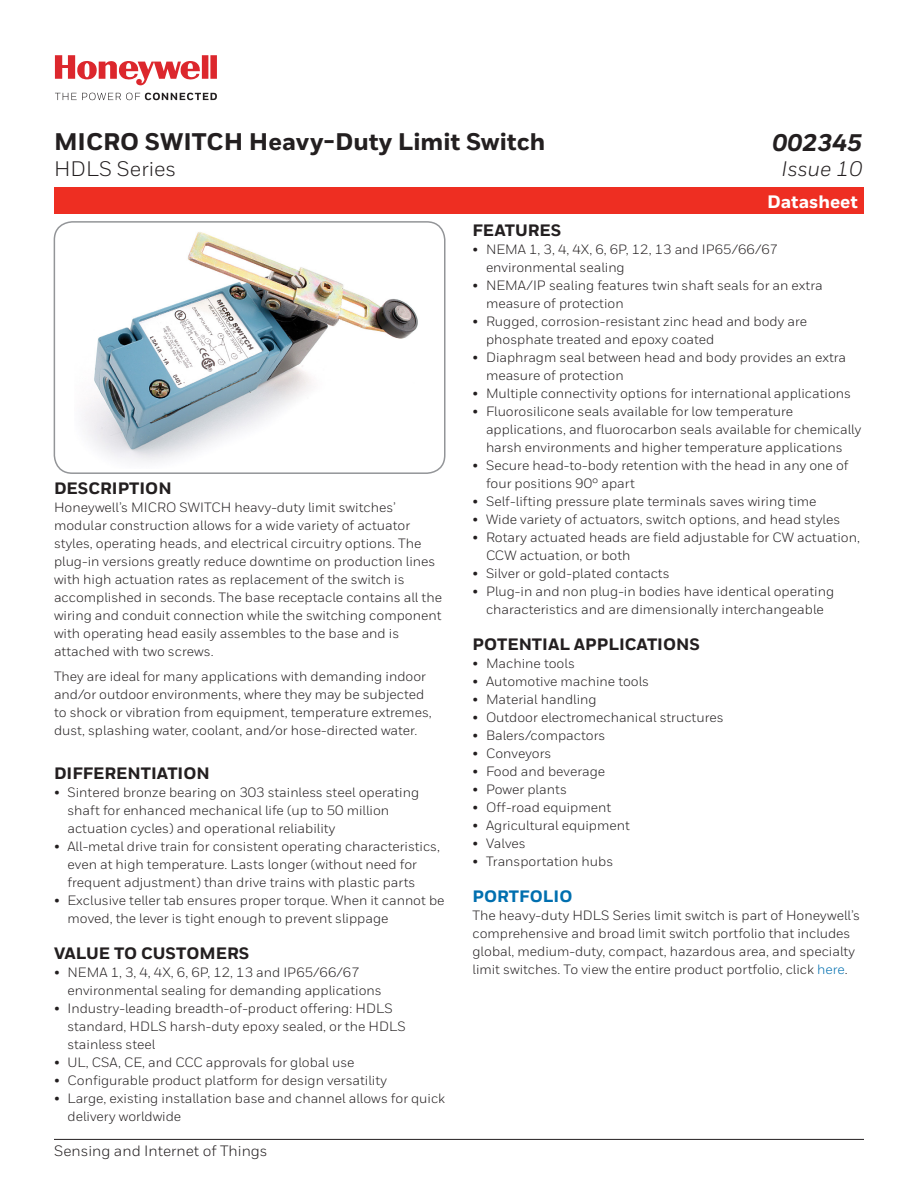
<style>
.page{position:relative;width:918px;height:1188px;background:#fff}
.page>*{position:absolute;margin:0;border:0;box-sizing:border-box;transform-origin:0 0}
.t1{font:800 24px "Honeywell Sans";color:#231f20}
.t2{font:italic 800 24px "Honeywell Sans";color:#231f20}
.t3{font:21px "Honeywell Sans";color:#231f20}
.t4{font:italic 21px "Honeywell Sans";color:#231f20}
.t5{font:800 18px "Honeywell Sans";color:#fff}
.subhead_-_caps_-_11{font:800 16.5px "Honeywell Sans";color:#231f20}
.t6{font:800 16.5px "Honeywell Sans";color:#006faf}
.t7{font:15px "Honeywell Sans";color:#231f20}
.text_bullets_-_first{font:13.5px/18px "Honeywell Sans";color:#231f20}
.s1{color:#006faf}
</style>
<div class="page">
<div style="left:54px;top:221px;width:392px;height:253px;border:2px solid #939598;border-radius:18px"></div>
<div style="left:54px;top:187px;width:810px;height:27px;background:#ee2e22"></div>
<hr style="left:54px;top:1139px;width:810px;height:1px;background:#231f20">
<img style="left:84px;top:232px;width:334px;height:230px">
<svg style="left:55px;top:55px;width:162px;height:31px"></svg>
<svg style="left:55px;top:93px;width:162px;height:7px"></svg>
<p class="t1" style="left:54px;top:127px;width:493px">MICRO SWITCH Heavy-Duty Limit Switch</p>
<p class="t3" style="left:54px;top:156px;width:124px">HDLS Series</p>
<p class="t2" style="left:772px;top:128px;width:91px">002345</p>
<p class="t4" style="left:782px;top:156px;width:82px">Issue 10</p>
<p class="t5" style="left:767px;top:191px;width:92px">Datasheet</p>
<p class="subhead_-_caps_-_11" style="left:54px;top:479px;width:119px">DESCRIPTION</p>
<p class="text_bullets_-_first" style="left:54px;top:499px;width:390px">Honeywell’s MICRO SWITCH heavy-duty limit switches’ modular construction allows for a wide variety of actuator styles, operating heads, and electrical circuitry options. The plug-in versions greatly reduce downtime on production lines with high actuation rates as replacement of the switch is accomplished in seconds. The base receptacle contains all the wiring and conduit connection while the switching component with operating head easily assembles to the base and is attached with two screws.</p>
<p class="text_bullets_-_first" style="left:54px;top:668px;width:379px">They are ideal for many applications with demanding indoor and/or outdoor environments, where they may be subjected to shock or vibration from equipment, temperature extremes, dust, splashing water, coolant, and/or hose-directed water.</p>
<p class="subhead_-_caps_-_11" style="left:54px;top:764px;width:157px">DIFFERENTIATION</p>
<p class="text_bullets_-_first" style="left:68px;top:784px;width:353px;text-indent:-14px">• Sintered bronze bearing on 303 stainless steel operating shaft for enhanced mechanical life (up to 50 million actuation cycles) and operational reliability</p>
<p class="text_bullets_-_first" style="left:68px;top:838px;width:374px;text-indent:-14px">• All-metal drive train for consistent operating characteristics, even at high temperature. Lasts longer (without need for frequent adjustment) than drive trains with plastic parts</p>
<p class="text_bullets_-_first" style="left:68px;top:892px;width:379px;text-indent:-14px">• Exclusive teller tab ensures proper torque. When it cannot be moved, the lever is tight enough to prevent slippage</p>
<p class="subhead_-_caps_-_11" style="left:54px;top:944px;width:197px">VALUE TO CUSTOMERS</p>
<p class="text_bullets_-_first" style="left:68px;top:964px;width:316px;text-indent:-14px">• NEMA 1, 3, 4, 4X, 6, 6P, 12, 13 and IP65/66/67 environmental sealing for demanding applications</p>
<p class="text_bullets_-_first" style="left:68px;top:1000px;width:340px;text-indent:-14px">• Industry-leading breadth-of-product offering: HDLS standard, HDLS harsh-duty epoxy sealed, or the HDLS stainless steel</p>
<p class="text_bullets_-_first" style="left:54px;top:1054px;width:302px">• UL, CSA, CE, and CCC approvals for global use</p>
<p class="text_bullets_-_first" style="left:54px;top:1072px;width:335px">• Configurable product platform for design versatility</p>
<p class="text_bullets_-_first" style="left:68px;top:1090px;width:379px;text-indent:-14px">• Large, existing installation base and channel allows for quick delivery worldwide</p>
<p class="t7" style="left:54px;top:1142px;width:215px">Sensing and Internet of Things</p>
<p class="subhead_-_caps_-_11" style="left:472px;top:220px;width:90px">FEATURES</p>
<p class="text_bullets_-_first" style="left:486px;top:240px;width:294px;text-indent:-14px">• NEMA 1, 3, 4, 4X, 6, 6P, 12, 13 and IP65/66/67 environmental sealing</p>
<p class="text_bullets_-_first" style="left:486px;top:276px;width:338px;text-indent:-14px">• NEMA/IP sealing features twin shaft seals for an extra measure of protection</p>
<p class="text_bullets_-_first" style="left:486px;top:312px;width:323px;text-indent:-14px">• Rugged, corrosion-resistant zinc head and body are phosphate treated and epoxy coated</p>
<p class="text_bullets_-_first" style="left:486px;top:348px;width:362px;text-indent:-14px">• Diaphragm seal between head and body provides an extra measure of protection</p>
<p class="text_bullets_-_first" style="left:472px;top:384px;width:380px">• Multiple connectivity options for international applications</p>
<p class="text_bullets_-_first" style="left:486px;top:402px;width:377px;text-indent:-14px">• Fluorosilicone seals available for low temperature applications, and fluorocarbon seals available for chemically harsh environments and higher temperature applications</p>
<p class="text_bullets_-_first" style="left:486px;top:456px;width:364px;text-indent:-14px">• Secure head-to-body retention with the head in any one of four positions 90° apart</p>
<p class="text_bullets_-_first" style="left:472px;top:492px;width:346px">• Self-lifting pressure plate terminals saves wiring time</p>
<p class="text_bullets_-_first" style="left:472px;top:510px;width:369px">• Wide variety of actuators, switch options, and head styles</p>
<p class="text_bullets_-_first" style="left:486px;top:528px;width:375px;text-indent:-14px">• Rotary actuated heads are field adjustable for CW actuation,<br>CCW actuation, or both</p>
<p class="text_bullets_-_first" style="left:472px;top:564px;width:199px">• Silver or gold-plated contacts</p>
<p class="text_bullets_-_first" style="left:472px;top:582px;width:363px;text-align:center">• Plug-in and non plug-in bodies have identical operating characteristics and are dimensionally interchangeable</p>
<p class="subhead_-_caps_-_11" style="left:472px;top:634px;width:229px">POTENTIAL APPLICATIONS</p>
<p class="text_bullets_-_first" style="left:472px;top:654px;width:104px">• Machine tools</p>
<p class="text_bullets_-_first" style="left:472px;top:672px;width:178px">• Automotive machine tools</p>
<p class="text_bullets_-_first" style="left:472px;top:690px;width:126px">• Material handling</p>
<p class="text_bullets_-_first" style="left:472px;top:708px;width:253px">• Outdoor electromechanical structures</p>
<p class="text_bullets_-_first" style="left:472px;top:726px;width:134px">• Balers/compactors</p>
<p class="text_bullets_-_first" style="left:472px;top:744px;width:80px">• Conveyors</p>
<p class="text_bullets_-_first" style="left:472px;top:762px;width:134px">• Food and beverage</p>
<p class="text_bullets_-_first" style="left:472px;top:780px;width:96px">• Power plants</p>
<p class="text_bullets_-_first" style="left:472px;top:798px;width:140px">• Off-road equipment</p>
<p class="text_bullets_-_first" style="left:472px;top:816px;width:159px">• Agricultural equipment</p>
<p class="text_bullets_-_first" style="left:472px;top:834px;width:55px">• Valves</p>
<p class="text_bullets_-_first" style="left:472px;top:852px;width:142px">• Transportation hubs</p>
<p class="t6" style="left:472px;top:886px;width:101px">PORTFOLIO</p>
<p class="text_bullets_-_first" style="left:472px;top:906px;width:389px">The heavy-duty HDLS Series limit switch is part of Honeywell’s comprehensive and broad limit switch portfolio that includes global, medium-duty, compact, hazardous area, and specialty limit switches. To view the entire product portfolio, click <span class="s1">here</span>.</p>
</div>
